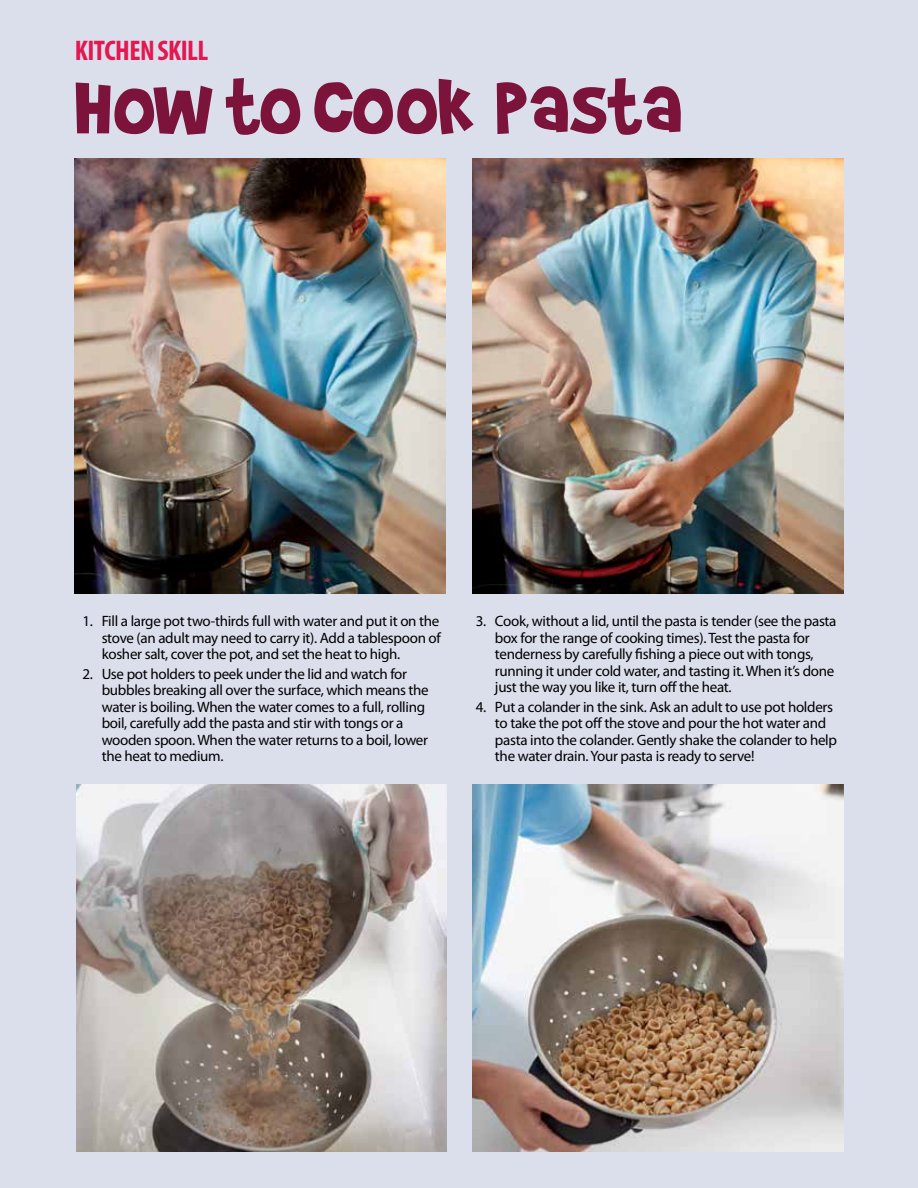
<style>
.page{position:relative;width:918px;height:1188px;background:#dbdfec}
.page>*{position:absolute;margin:0;border:0;box-sizing:border-box;transform-origin:0 0}
.t1{font:88.5px "Brady Bunch Remastered";letter-spacing:.02em;color:#7b133a}
.t2{font:700 condensed 28.5px "Myriad Pro";letter-spacing:-.02em;color:#e31850}
.t3{font:15px/16.5px "Myriad Pro";letter-spacing:-.02em;color:#000}
</style>
<div class="page">
<img style="left:76px;top:785px;width:370px;height:367px">
<img style="left:473px;top:785px;width:370px;height:367px">
<img style="left:75px;top:158px;width:370px;height:436px">
<img style="left:473px;top:158px;width:370px;height:436px">
<h2 class="t2" style="left:75px;top:32px;width:135px">KITCHEN SKILL</h2>
<h1 class="t1" style="left:75px;top:60px;width:609px">How to cook pasta</h1>
<p class="t3" style="left:102px;top:613px;width:341px;text-align:justify;text-indent:-19px">1. Fill a large pot two-thirds full with water and put it on the stove (an adult may need to carry it). Add a tablespoon of kosher salt, cover the pot, and set the heat to high.</p>
<p class="t3" style="left:102px;top:665px;width:329px;text-indent:-19px">2. Use pot holders to peek under the lid and watch for bubbles breaking all over the surface, which means the water is boiling. When the water comes to a full, rolling boil, carefully add the pasta and stir with tongs or a wooden spoon. When the water returns to a boil, lower the heat to medium.</p>
<p class="t3" style="left:495px;top:613px;width:343px;text-indent:-19px">3. Cook, without a lid, until the pasta is tender (see the pasta box for the range of cooking times). Test the pasta for tenderness by carefully fishing a piece out with tongs, running it under cold water, and tasting it. When it’s done just the way you like it, turn off the heat.</p>
<p class="t3" style="left:495px;top:698px;width:344px;text-indent:-19px">4. Put a colander in the sink. Ask an adult to use pot holders to take the pot off the stove and pour the hot water and pasta into the colander. Gently shake the colander to help the water drain. Your pasta is ready to serve!</p>
</div>
